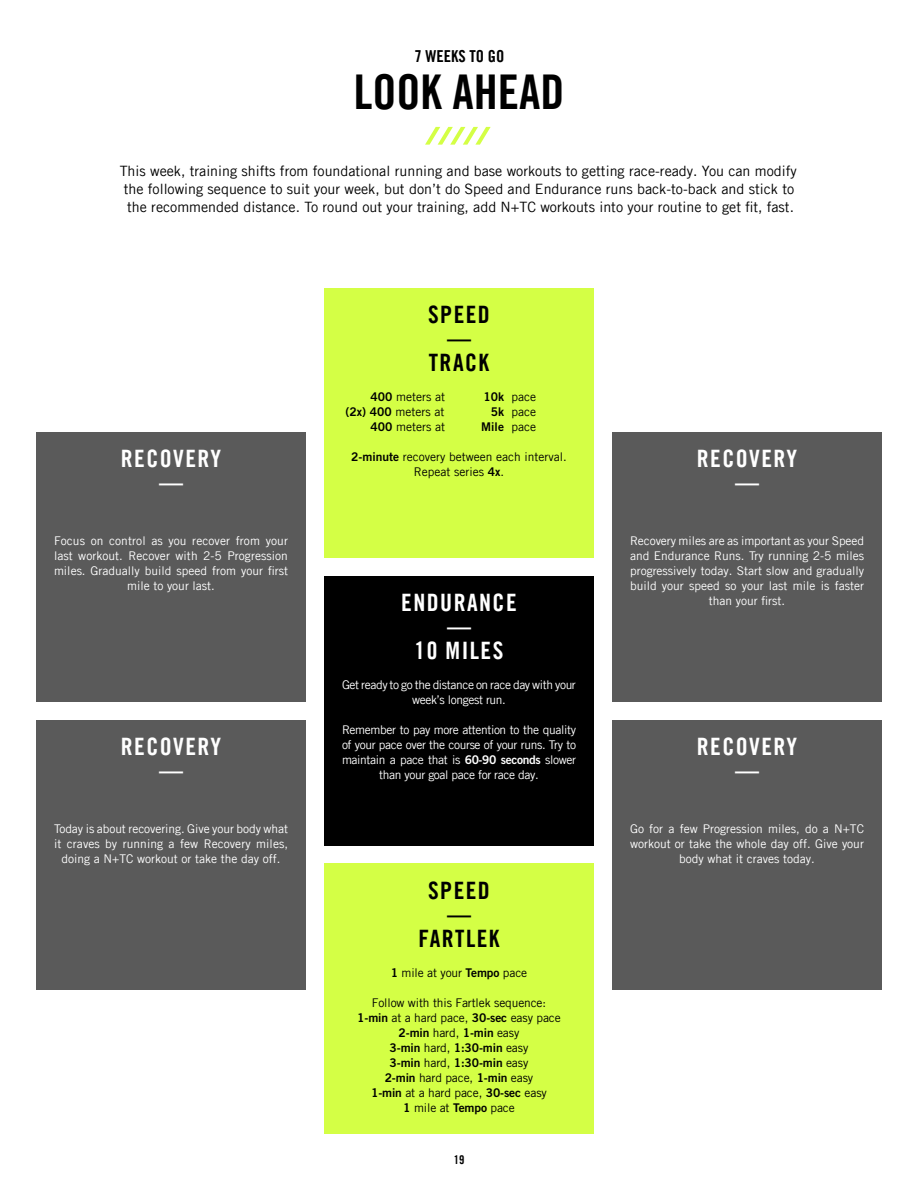
<style>
.page{position:relative;width:918px;height:1188px;background:#fff}
.page>*{position:absolute;margin:0;border:0;box-sizing:border-box;transform-origin:0 0}
.t1{font:700 condensed 48px "Trade Gothicfor Nike 365";color:#000}
.t2{font:700 condensed 24px/24px "Trade Gothicfor Nike 365";letter-spacing:.06em;color:#fff;text-align:center}
.t3{font:700 condensed 24px "Trade Gothicfor Nike 365";letter-spacing:.06em;color:#000}
.t4{font:700 condensed 16.5px "Trade Gothicfor Nike 365";color:#000}
.t5{font:14.25px/18px "Trade Gothicfor Nike 365";color:#000}
.t6{font:12px/15px "Trade Gothicfor Nike 365";color:#fff;text-align:center}
.t7{font:12px/15px "Trade Gothicfor Nike 365";letter-spacing:-.03em;color:#fff;text-align:center}
.t8{font:12px/15px "Trade Gothicfor Nike 365";color:#000;text-align:center}
.t9{font:12px/15px "Trade Gothic LT Std";letter-spacing:-.01em;color:#000;text-align:center}
.t10{font:12px/15px "Trade Gothic LT Std Bd 2";letter-spacing:-.01em;color:#000;text-align:center}
.t11{font:700 condensed 12px "Trade Gothicfor Nike 365";color:#000}
.s1{font-family:"Trade Gothic LT Std Bd 2"}
.s2{font-family:"Trade Gothicfor Nike 365"}
.s3{font-family:"Trade Gothic LT Std"}
</style>
<div class="page">
<div style="left:324px;top:864px;width:270px;height:270px;background:#d4ff45"></div>
<div style="left:324px;top:288px;width:270px;height:270px;background:#d4ff45"></div>
<div style="left:36px;top:432px;width:270px;height:270px;background:#5a5a5a"></div>
<div style="left:612px;top:432px;width:270px;height:270px;background:#5a5a5a"></div>
<div style="left:612px;top:720px;width:270px;height:270px;background:#5a5a5a"></div>
<div style="left:36px;top:720px;width:270px;height:270px;background:#5a5a5a"></div>
<div style="left:324px;top:576px;width:270px;height:270px;background:#000"></div>
<svg style="left:425px;top:127px;width:66px;height:18px"></svg>
<h3 class="t4" style="left:415px;top:46px;width:21px">7 WEEK</h3>
<h3 class="t4" style="left:458px;top:46px;width:38px">S TO GO</h3>
<h1 class="t1" style="left:354px;top:62px;width:166px">LOOK AHEAD</h1>
<p class="t5" style="left:120px;top:162px;width:679px">This week, training shifts from foundational running and base workouts to getting race-ready. You can modify the following sequence to suit your week, but don’t do Speed and Endurance runs back-to-back and stick to the recommended distance. To round out your training, add N+TC workouts into your routine to get fit, fast.</p>
<h2 class="t2" style="left:121px;top:447px;width:102px">RECOVERY —</h2>
<h2 class="t3" style="left:428px;top:300px;width:25px">SPEED</h2>
<h2 class="t3" style="left:447px;top:324px;width:25px">—</h2>
<h2 class="t3" style="left:429px;top:348px;width:61px">TRACK</h2>
<p class="t8" style="left:370px;top:389px;width:76px"><span class="s1">400</span> meters at</p>
<p class="t8" style="left:483px;top:389px;width:54px"><span class="s1">10k</span> pace</p>
<p class="t8" style="left:346px;top:404px;width:100px"><span class="s1">(2x) 400</span> meters at</p>
<p class="t8" style="left:491px;top:404px;width:47px"><span class="s1">5k</span> pace</p>
<p class="t8" style="left:370px;top:419px;width:76px"><span class="s1">400</span> meters at</p>
<p class="t10" style="left:481px;top:419px;width:56px">Mile <span class="s2">pace</span></p>
<p class="t8" style="left:351px;top:449px;width:217px"><span class="s1">2-minute</span> recovery between each interval.<br>Repeat series <span class="s1">4x</span>.</p>
<h2 class="t2" style="left:697px;top:447px;width:102px">RECOVERY —</h2>
<p class="t6" style="left:54px;top:533px;width:236px">Focus on control as you recover from your last workout. Recover with 2-5 Progression miles. Gradually build speed from your first mile to your last.</p>
<h2 class="t2" style="left:121px;top:735px;width:102px">RECOVERY —</h2>
<h2 class="t2" style="left:401px;top:591px;width:115px">ENDURANCE —<br>10 MILES</h2>
<p class="t7" style="left:342px;top:677px;width:235px">Get ready to go the distance on race day with your week’s longest run.</p>
<p class="t7" style="left:342px;top:722px;width:236px">Remember to pay more attention to the quality of your pace over the course of your runs. Try to maintain a pace that is <span class="s1">60-90 seconds</span> slower than your goal pace for race day.</p>
<p class="t6" style="left:630px;top:533px;width:236px">Recovery miles are as important as your Speed and Endurance Runs. Try running 2-5 miles progressively today. Start slow and gradually build your speed so your last mile is faster than your first.</p>
<h2 class="t2" style="left:697px;top:734px;width:102px">RECOVERY —</h2>
<p class="t6" style="left:54px;top:821px;width:236px">Today is about recovering. Give your body what it craves by running a few Recovery miles, doing a N+TC workout or take the day off.</p>
<p class="t6" style="left:630px;top:821px;width:236px">Go for a few Progression miles, do a N+TC workout or take the whole day off. Give your body what it craves today.</p>
<h2 class="t3" style="left:428px;top:876px;width:25px">SPEED</h2>
<h2 class="t3" style="left:447px;top:900px;width:25px">—</h2>
<h2 class="t3" style="left:418px;top:924px;width:83px">FARTLEK</h2>
<p class="t9" style="left:391px;top:965px;width:138px"><span class="s1">1</span> mile at your <span class="s1">Tempo</span> pace</p>
<p class="t8" style="left:372px;top:995px;width:176px">Follow with this Fartlek sequence:</p>
<p class="t9" style="left:357px;top:1010px;width:205px"><span class="s1">1-min</span> at a hard pace, <span class="s1">30-sec</span> easy pace</p>
<p class="t10" style="left:390px;top:1025px;width:140px">2-min <span class="s3">hard,</span> 1-min <span class="s3">easy<br></span>3-min <span class="s3">hard,</span> 1:30-min <span class="s3">easy<br></span>3-min <span class="s3">hard,</span> 1:30-min <span class="s3">easy</span></p>
<p class="t9" style="left:371px;top:1070px;width:177px"><span class="s1">2-min</span> hard pace, <span class="s1">1-min</span> easy<br><span class="s1">1-min</span> at a hard pace, <span class="s1">30-sec</span> easy<br><span class="s1">1</span> mile at <span class="s1">Tempo</span> pace</p>
<p class="t11" style="left:454px;top:1153px;width:12px">19</p>
</div>
